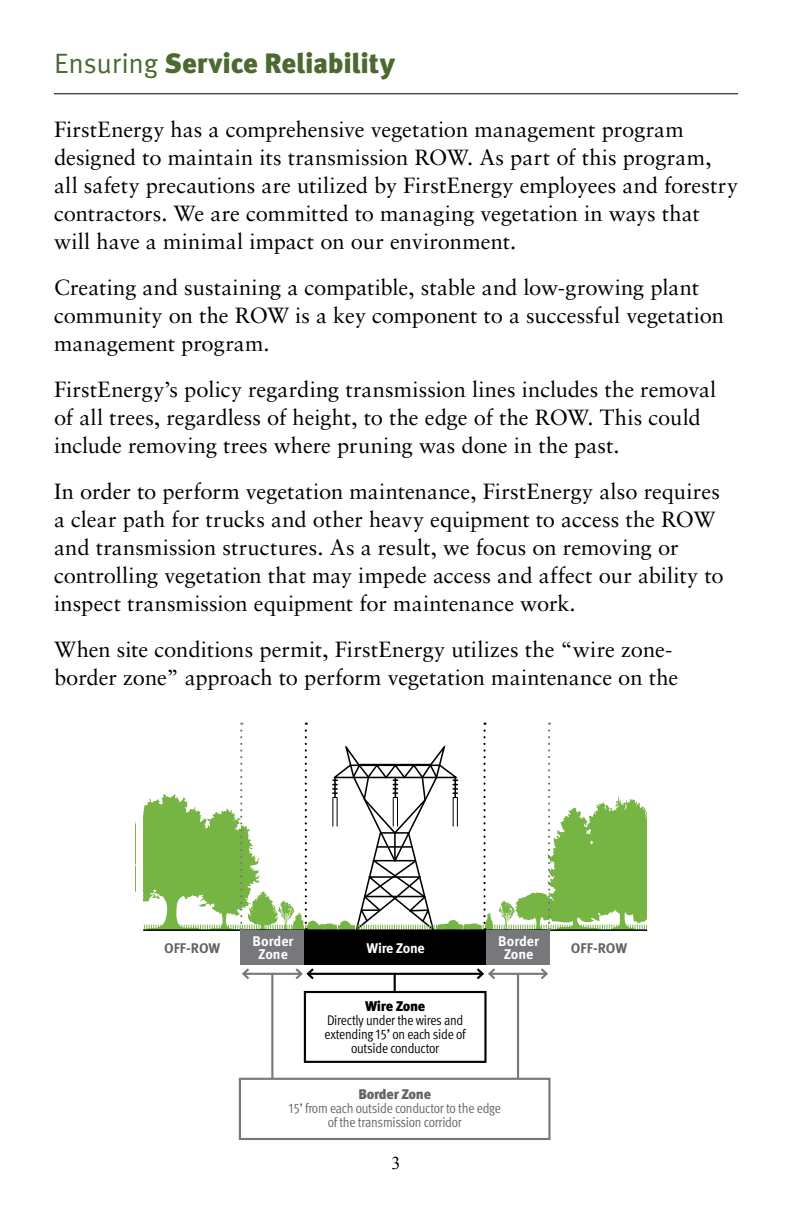
<style>
.page{position:relative;width:792px;height:1224px;background:#fff}
.page>*{position:absolute;margin:0;border:0;box-sizing:border-box;transform-origin:0 0}
.body_text{font:900 28px "Meta OT";letter-spacing:-.005em;color:#4b6930}
.body_text-2{font:22px/28px "Sabon LT Std";color:#000}
.t1{font:18px "Times New Roman";color:#000}
.t2{font:14px/14px "Meta OT Cond Norm";letter-spacing:-.02em;color:#000;text-align:center}
.t3{font:14px/14px "Meta OT Cond Norm";letter-spacing:-.02em;color:#636466;text-align:center}
.t4{font:700 14px/14px "Meta OT";color:#fff;text-align:center}
.t5{font:700 14px "Meta OT";color:#636466}
.t6{font:700 14px "Meta OT";letter-spacing:-.025em;color:#fff}
.s1{font-family:"Meta OT Norm";font-weight:400}
.s2{font-family:"Meta OT";font-weight:900}
</style>
<div class="page">
<hr style="left:54px;top:93px;width:684px;height:1px;background:#000">
<div style="left:240px;top:931px;width:310px;height:34px;background:#77787b"></div>
<div style="left:304px;top:931px;width:182px;height:34px;background:#000"></div>
<hr style="left:308px;top:973px;width:175px;height:2px;background:#000">
<hr style="left:489px;top:973px;width:58px;height:2px;background:#77787b">
<svg style="left:474px;top:968px;width:24px;height:12px"></svg>
<svg style="left:538px;top:968px;width:10px;height:12px"></svg>
<hr style="left:243px;top:973px;width:58px;height:2px;background:#77787b">
<svg style="left:242px;top:968px;width:10px;height:12px"></svg>
<svg style="left:293px;top:968px;width:23px;height:12px"></svg>
<div style="left:304px;top:991px;width:183px;height:72px;border:2px solid #000"></div>
<div style="left:239px;top:1078px;width:312px;height:62px;border:2px solid #77787b"></div>
<svg style="left:394px;top:975px;width:2px;height:16px"></svg>
<hr style="left:271px;top:974px;width:2px;height:105px;background:#77787b">
<hr style="left:517px;top:974px;width:2px;height:105px;background:#77787b">
<svg style="left:143px;top:723px;width:505px;height:208px"></svg>
<p class="body_text" style="left:54px;top:46px;width:343px"><span class="s1">Ensuring</span> Service Reliability</p>
<p class="body_text-2" style="left:54px;top:115px;width:686px">FirstEnergy has a comprehensive vegetation management program designed to maintain its transmission ROW. As part of this program, all safety precautions are utilized by FirstEnergy employees and forestry contractors. We are committed to managing vegetation in ways that will have a minimal impact on our environment.</p>
<p class="body_text-2" style="left:54px;top:273px;width:672px">Creating and sustaining a compatible, stable and low-growing plant community on the ROW is a key component to a successful vegetation management program.</p>
<p class="body_text-2" style="left:54px;top:375px;width:664px">FirstEnergy’s policy regarding transmission lines includes the removal of all trees, regardless of height, to the edge of the ROW. This could include removing trees where pruning was done in the past.</p>
<p class="body_text-2" style="left:54px;top:477px;width:671px">In order to perform vegetation maintenance, FirstEnergy also requires a clear path for trucks and other heavy equipment to access the ROW and transmission structures. As a result, we focus on removing or controlling vegetation that may impede access and affect our ability to inspect transmission equipment for maintenance work.</p>
<p class="body_text-2" style="left:54px;top:635px;width:626px">When site conditions permit, FirstEnergy utilizes the “wire zone&shy;border zone” approach to perform vegetation maintenance on the</p>
<p class="t4" style="left:498px;top:934px;width:42px">Border<br>Zone</p>
<p class="t4" style="left:253px;top:934px;width:42px">Border<br>Zone</p>
<p class="t5" style="left:164px;top:939px;width:58px">OFF-ROW</p>
<p class="t6" style="left:367px;top:939px;width:60px">Wire Zone</p>
<p class="t5" style="left:571px;top:939px;width:58px">OFF-ROW</p>
<p class="t2" style="left:325px;top:999px;width:143px"><span class="s2">Wire Zone<br></span>Directly under the wires and extending 15’ on each side of outside conductor</p>
<p class="t3" style="left:289px;top:1087px;width:214px"><span class="s2">Border Zone<br></span>15’ from each outside conductor to the edge of the transmission corridor</p>
<p class="t1" style="left:392px;top:1151px;width:10px">3</p>
</div>
